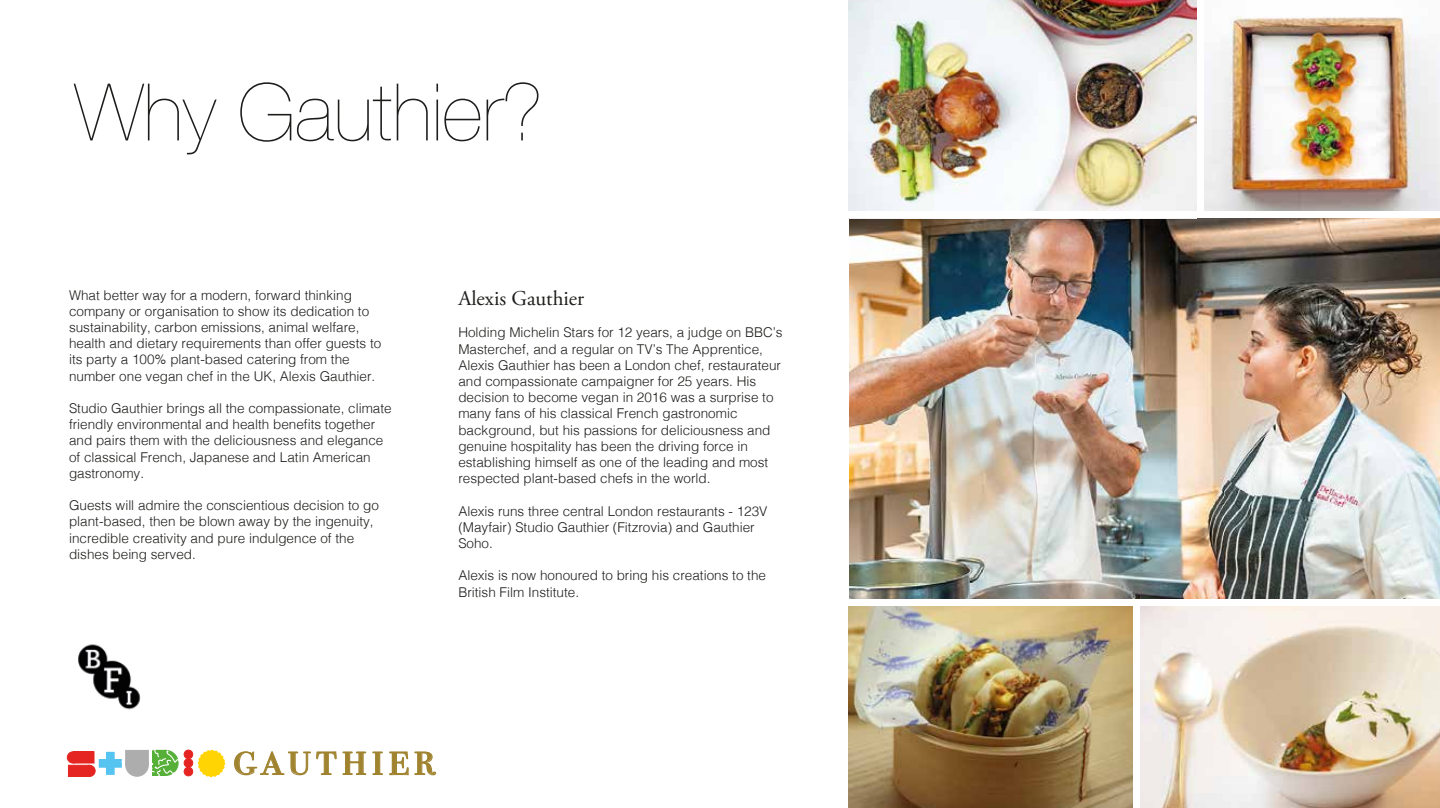
<style>
.page{position:relative;width:1440px;height:808px;background:#fff}
.page>*{position:absolute;margin:0;border:0;box-sizing:border-box;transform-origin:0 0}
.t1{font:200 79.5px "Helvetica Neue";color:#1d1d1b}
.t2{font:49.05px "Bodoni Svty Two SCITCTT";letter-spacing:.1em;color:#a0832f}
.t3{font:21px "Adobe Garamond Pro";color:#1d1d1b}
.t4{font:300 13.5px/16.2px "Helvetica";color:#1d1d1b}
</style>
<div class="page">
<img style="left:78px;top:644px;width:63px;height:66px">
<div style="left:200px;top:752px;width:23px;height:23px;background:#ffd402;border-radius:50%"></div>
<div style="left:198px;top:750px;width:27px;height:27px;border:4px dashed #ffd402;border-radius:50%"></div>
<div style="left:200px;top:752px;width:22px;height:22px;background:#ffd402;border-radius:50%"></div>
<div style="left:200px;top:752px;width:22px;height:22px;border:1px solid #ffd402;border-radius:50%"></div>
<div style="left:126px;top:753px;width:22px;height:23px;background:#adadad;border-radius:50%"></div>
<div style="left:126px;top:753px;width:22px;height:23px;border:1px solid #adadad;border-radius:50%"></div>
<div style="left:106px;top:752px;width:9px;height:23px;background:#56c4f1"></div>
<div style="left:99px;top:759px;width:23px;height:9px;background:#56c4f1"></div>
<div style="left:126px;top:750px;width:22px;height:14px;background:#adadad"></div>
<div style="left:84px;top:765px;width:11px;height:11px;background:#e52521;border-radius:50%"></div>
<div style="left:84px;top:765px;width:11px;height:11px;border:1px solid #e52521;border-radius:50%"></div>
<div style="left:68px;top:765px;width:21px;height:11px;background:#e52521;border:1px solid #e52521"></div>
<div style="left:67px;top:752px;width:11px;height:11px;background:#e52521;border-radius:50%"></div>
<div style="left:67px;top:752px;width:11px;height:11px;border:1px solid #e52521;border-radius:50%"></div>
<div style="left:73px;top:752px;width:21px;height:11px;background:#e52521"></div>
<svg style="left:152px;top:749px;width:27px;height:27px"></svg>
<div style="left:184px;top:767px;width:9px;height:9px;background:#e52421;border-radius:50%"></div>
<div style="left:184px;top:767px;width:9px;height:9px;border:1px solid #e52421;border-radius:50%"></div>
<div style="left:184px;top:759px;width:9px;height:8px;background:#e52421;border-radius:50%"></div>
<div style="left:184px;top:758px;width:9px;height:9px;border:1px solid #e52421;border-radius:50%"></div>
<div style="left:184px;top:750px;width:9px;height:9px;background:#e52421;border-radius:50%"></div>
<div style="left:184px;top:750px;width:9px;height:9px;border:1px solid #e52421;border-radius:50%"></div>
<svg style="left:234px;top:751px;width:102px;height:24px"></svg>
<svg style="left:343px;top:752px;width:23px;height:22px"></svg>
<svg style="left:373px;top:752px;width:10px;height:22px"></svg>
<svg style="left:389px;top:752px;width:19px;height:23px"></svg>
<svg style="left:415px;top:752px;width:21px;height:23px"></svg>
<img style="left:849px;top:218px;width:591px;height:381px">
<img style="left:1204px;top:16px;width:236px;height:195px">
<img style="left:848px;top:0;width:348px;height:211px">
<img style="left:1140px;top:606px;width:300px;height:202px">
<img style="left:848px;top:606px;width:285px;height:202px">
<h1 class="t1" style="left:74px;top:51px;width:470px">Why Gauthier?</h1>
<p class="t4" style="left:69px;top:286px;width:314px">What better way for a modern, forward thinking company or organisation to show its dedication to sustainability, carbon emissions, animal welfare, health and dietary requirements than offer guests to its party a 100% plant-based catering from the number one vegan chef in the UK, Alexis Gauthier.</p>
<p class="t4" style="left:69px;top:399px;width:324px">Studio Gauthier brings all the compassionate, climate friendly environmental and health benefits together and pairs them with the deliciousness and elegance of classical French, Japanese and Latin American gastronomy.</p>
<p class="t4" style="left:69px;top:496px;width:311px">Guests will admire the conscientious decision to go plant-based, then be blown away by the ingenuity, incredible creativity and pure indulgence of the dishes being served.</p>
<h3 class="t3" style="left:458px;top:286px;width:127px">Alexis Gauthier</h3>
<p class="t4" style="left:458px;top:323px;width:326px">Holding Michelin Stars for 12 years, a judge on BBC’s Masterchef, and a regular on TV’s The Apprentice, Alexis Gauthier has been a London chef, restaurateur and compassionate campaigner for 25 years. His decision to become vegan in 2016 was a surprise to many fans of his classical French gastronomic background, but his passions for deliciousness and genuine hospitality has been the driving force in establishing himself as one of the leading and most respected plant-based chefs in the world.</p>
<p class="t4" style="left:458px;top:502px;width:311px">Alexis runs three central London restaurants - 123V (Mayfair) Studio Gauthier (Fitzrovia) and Gauthier<br>Soho.</p>
<p class="t4" style="left:458px;top:566px;width:309px">Alexis is now honoured to bring his creations to the<br>British Film Institute.</p>
<h2 class="t2" style="left:233px;top:728px;width:204px">gauthier</h2>
</div>
